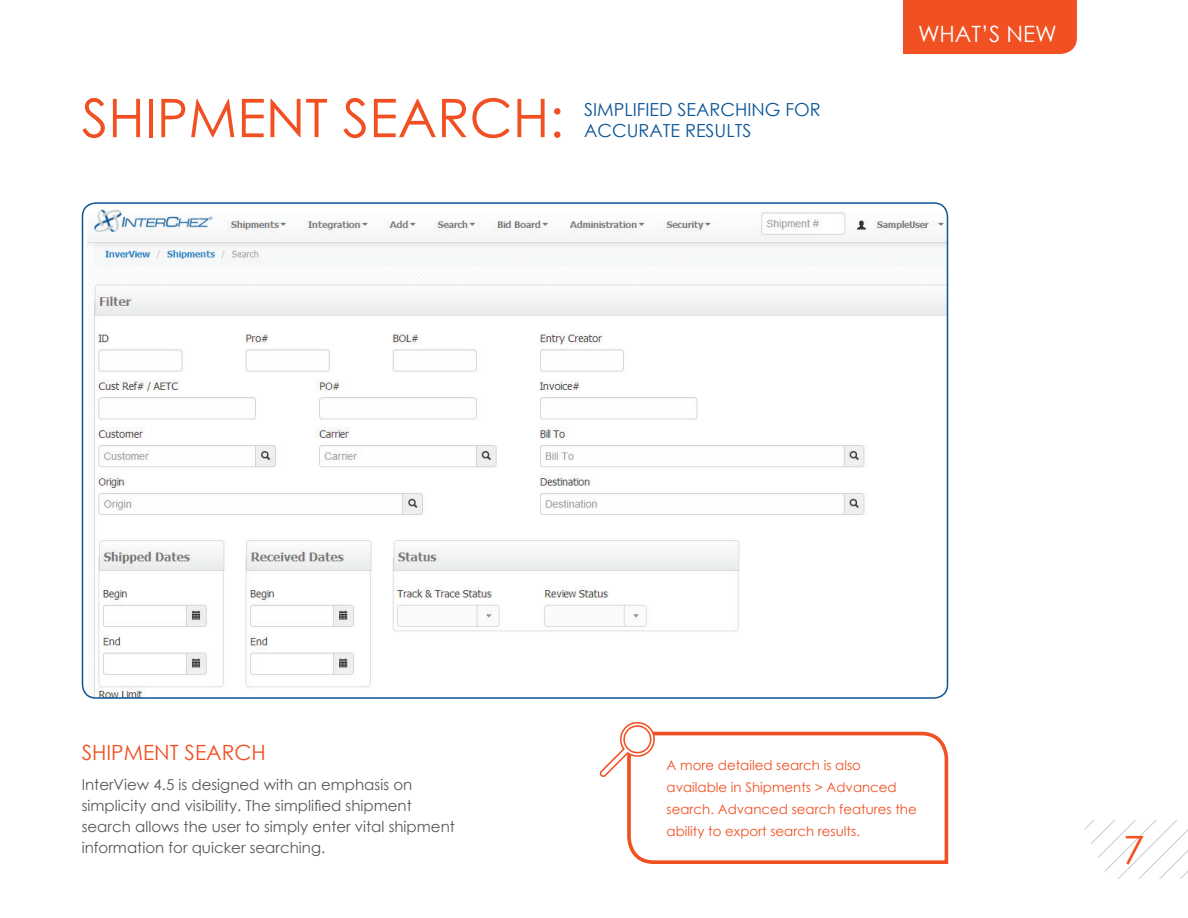
<style>
.page{position:relative;width:1188px;height:918px;background:#fff}
.page>*{position:absolute;margin:0;border:0;box-sizing:border-box;transform-origin:0 0}
.t1{font:53.25px "Century Gothic";color:#f05022}
.t2{font:39px "Century Gothic";color:#f05022}
.t3{font:22.5px "Century Gothic";color:#fff}
.t4{font:21px "Century Gothic";color:#f05022}
.t5{font:18px/21.6px "Century Gothic";color:#0b5596}
.t6{font:15px/21px "Century Gothic";color:#57585a}
.t7{font:13.35px/21.9px "Century Gothic";color:#f05022}
</style>
<div class="page">
<svg style="left:82px;top:202px;width:866px;height:497px"></svg>
<svg style="left:1084px;top:820px;width:104px;height:59px"></svg>
<div style="left:903px;top:0;width:174px;height:54px;background:#f05022"></div>
<svg style="left:599px;top:721px;width:349px;height:143px"></svg>
<h1 class="t1" style="left:82px;top:81px;width:484px">SHIPMENT SEARCH:</h1>
<p class="t5" style="left:584px;top:98px;width:238px">SIMPLIFIED SEARCHING FOR<br>ACCURATE RESULTS</p>
<h3 class="t3" style="left:918px;top:18px;width:140px">WHAT’S NEW</h3>
<h3 class="t4" style="left:82px;top:738px;width:186px">SHIPMENT SEARCH</h3>
<p class="t6" style="left:82px;top:774px;width:375px">InterView 4.5 is designed with an emphasis on simplicity and visibility. The simplified shipment search allows the user to simply enter vital shipment information for quicker searching.</p>
<p class="t7" style="left:667px;top:754px;width:252px">A more detailed search is also available in Shipments &gt; Advanced search. Advanced search features the ability to export search results.</p>
<h2 class="t2" style="left:1123px;top:823px;width:23px">7</h2>
</div>
